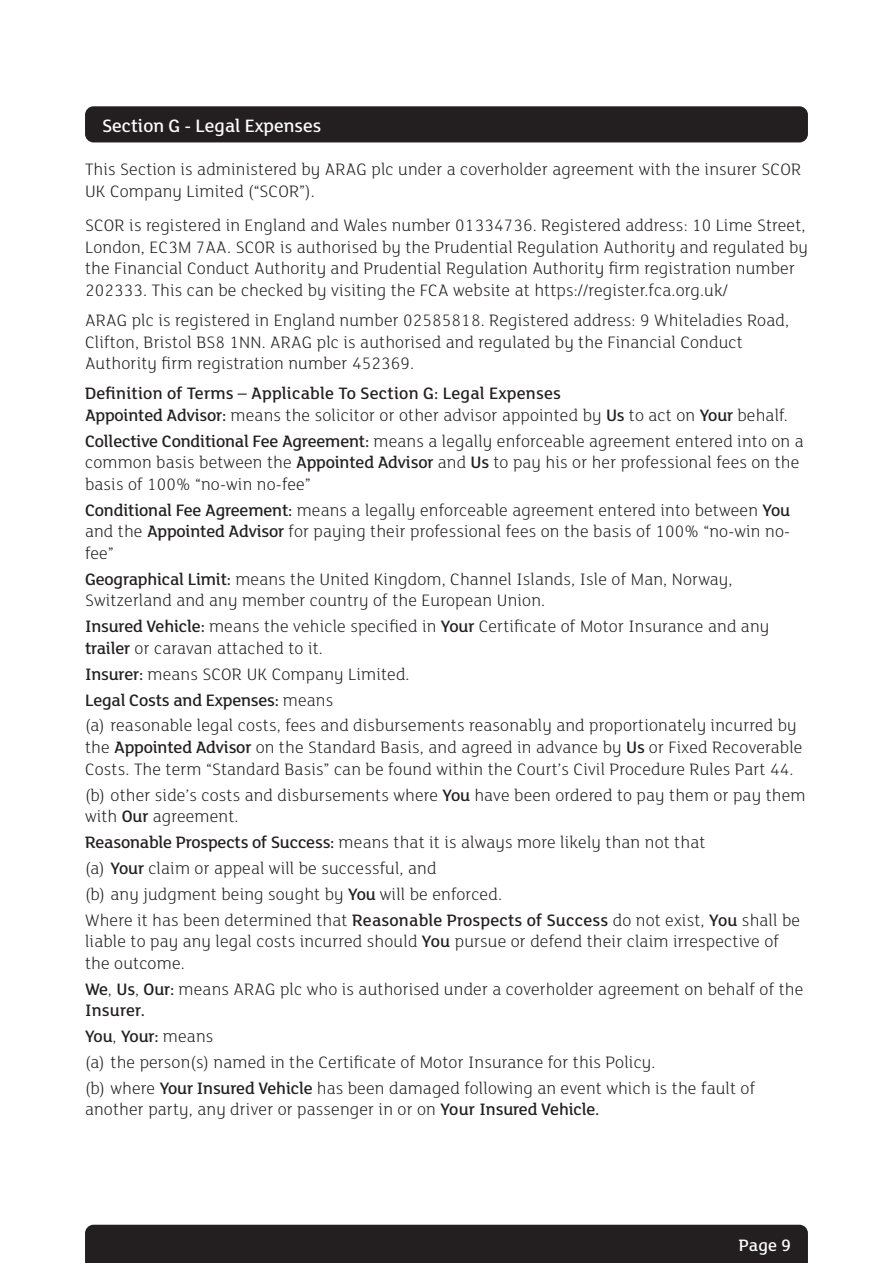
<style>
.page{position:relative;width:893px;height:1263px;background:#fff}
.page>*{position:absolute;margin:0;border:0;box-sizing:border-box;transform-origin:0 0}
.t1{font:500 19.5px "FS Lola";color:#fff}
.t2{font:300 18px/21.6px "FS Lola";letter-spacing:.01em;color:#231f20}
.t3{font:500 18px/21.6px "FS Lola";letter-spacing:.01em;color:#231f20}
.t4{font:500 18px "FS Lola";color:#fff}
.s1{font-weight:300}
.s2{font-weight:500}
</style>
<div class="page">
<div style="left:85px;top:1225px;width:723px;height:38px;background:#231f20"></div>
<div style="left:85px;top:106px;width:723px;height:36px;background:#231f20;border-radius:9px"></div>
<p class="t1" style="left:102px;top:113px;width:221px">Section G - Legal Expenses</p>
<p class="t2" style="left:85px;top:158px;width:718px">This Section is administered by ARAG plc under a coverholder agreement with the insurer SCOR<br>UK Company Limited (“SCOR”).</p>
<p class="t2" style="left:85px;top:214px;width:724px">SCOR is registered in England and Wales number 01334736. Registered address: 10 Lime Street, London, EC3M 7AA. SCOR is authorised by the Prudential Regulation Authority and regulated by the Financial Conduct Authority and Prudential Regulation Authority firm registration number 202333. This can be checked by visiting the FCA website at https://register.fca.org.uk/</p>
<p class="t2" style="left:85px;top:309px;width:706px">ARAG plc is registered in England number 02585818. Registered address: 9 Whiteladies Road,<br>Clifton, Bristol BS8 1NN. ARAG plc is authorised and regulated by the Financial Conduct<br>Authority firm registration number 452369.</p>
<p class="t3" style="left:85px;top:382px;width:704px">Definition of Terms – Applicable To Section G: Legal Expenses<br>Appointed Advisor: <span class="s1">means the solicitor or other advisor appointed by</span> Us <span class="s1">to act on</span> Your <span class="s1">behalf.</span></p>
<p class="t2" style="left:85px;top:429px;width:720px"><span class="s2">Collective Conditional Fee Agreement:</span> means a legally enforceable agreement entered into on a common basis between the <span class="s2">Appointed Advisor</span> and <span class="s2">Us</span> to pay his or her professional fees on the basis of 100% “no-win no-fee”</p>
<p class="t2" style="left:85px;top:498px;width:707px;text-align:justify"><span class="s2">Conditional Fee Agreement:</span> means a legally enforceable agreement entered into between <span class="s2">You </span>and the <span class="s2">Appointed Advisor</span> for paying their professional fees on the basis of 100% “no-win no&shy;fee”</p>
<p class="t2" style="left:85px;top:567px;width:649px"><span class="s2">Geographical Limit:</span> means the United Kingdom, Channel Islands, Isle of Man, Norway,<br>Switzerland and any member country of the European Union.</p>
<p class="t2" style="left:85px;top:615px;width:686px"><span class="s2">Insured Vehicle:</span> means the vehicle specified in <span class="s2">Your</span> Certificate of Motor Insurance and any <span class="s2">trailer</span> or caravan attached to it.</p>
<p class="t2" style="left:85px;top:660px;width:713px;line-height:25.8px"><span class="s2">Insurer:</span> means SCOR UK Company Limited.<br><span class="s2">Legal Costs and Expenses:</span> means<br>(a) reasonable legal costs, fees and disbursements reasonably and proportionately incurred by</p>
<p class="t2" style="left:85px;top:736px;width:719px">the <span class="s2">Appointed Advisor</span> on the Standard Basis, and agreed in advance by <span class="s2">Us</span> or Fixed Recoverable<br>Costs. The term “Standard Basis” can be found within the Court’s Civil Procedure Rules Part 44.</p>
<p class="t2" style="left:85px;top:783px;width:722px">(b) other side’s costs and disbursements where <span class="s2">You</span> have been ordered to pay them or pay them with <span class="s2">Our</span> agreement.</p>
<p class="t2" style="left:85px;top:828px;width:717px;line-height:25.8px"><span class="s2">Reasonable Prospects of Success:</span> means that it is always more likely than not that<br>(a) <span class="s2">Your</span> claim or appeal will be successful, and<br>(b) any judgment being sought by <span class="s2">You</span> will be enforced.<br>Where it has been determined that <span class="s2">Reasonable Prospects of Success</span> do not exist, <span class="s2">You</span> shall be</p>
<p class="t2" style="left:85px;top:930px;width:695px">liable to pay any legal costs incurred should <span class="s2">You</span> pursue or defend their claim irrespective of the outcome.</p>
<p class="t2" style="left:85px;top:977px;width:720px"><span class="s2">We</span>, <span class="s2">Us</span>, <span class="s2">Our:</span> means ARAG plc who is authorised under a coverholder agreement on behalf of the<br><span class="s2">Insurer.</span></p>
<p class="t2" style="left:85px;top:1023px;width:672px;line-height:25.8px"><span class="s2">You</span>, <span class="s2">Your:</span> means<br>(a) the person(s) named in the Certificate of Motor Insurance for this Policy.<br>(b) where <span class="s2">Your Insured Vehicle</span> has been damaged following an event which is the fault of</p>
<p class="t2" style="left:85px;top:1098px;width:516px">another party, any driver or passenger in or on <span class="s2">Your Insured Vehicle.</span></p>
<p class="t4" style="left:739px;top:1233px;width:54px">Page 9</p>
</div>
